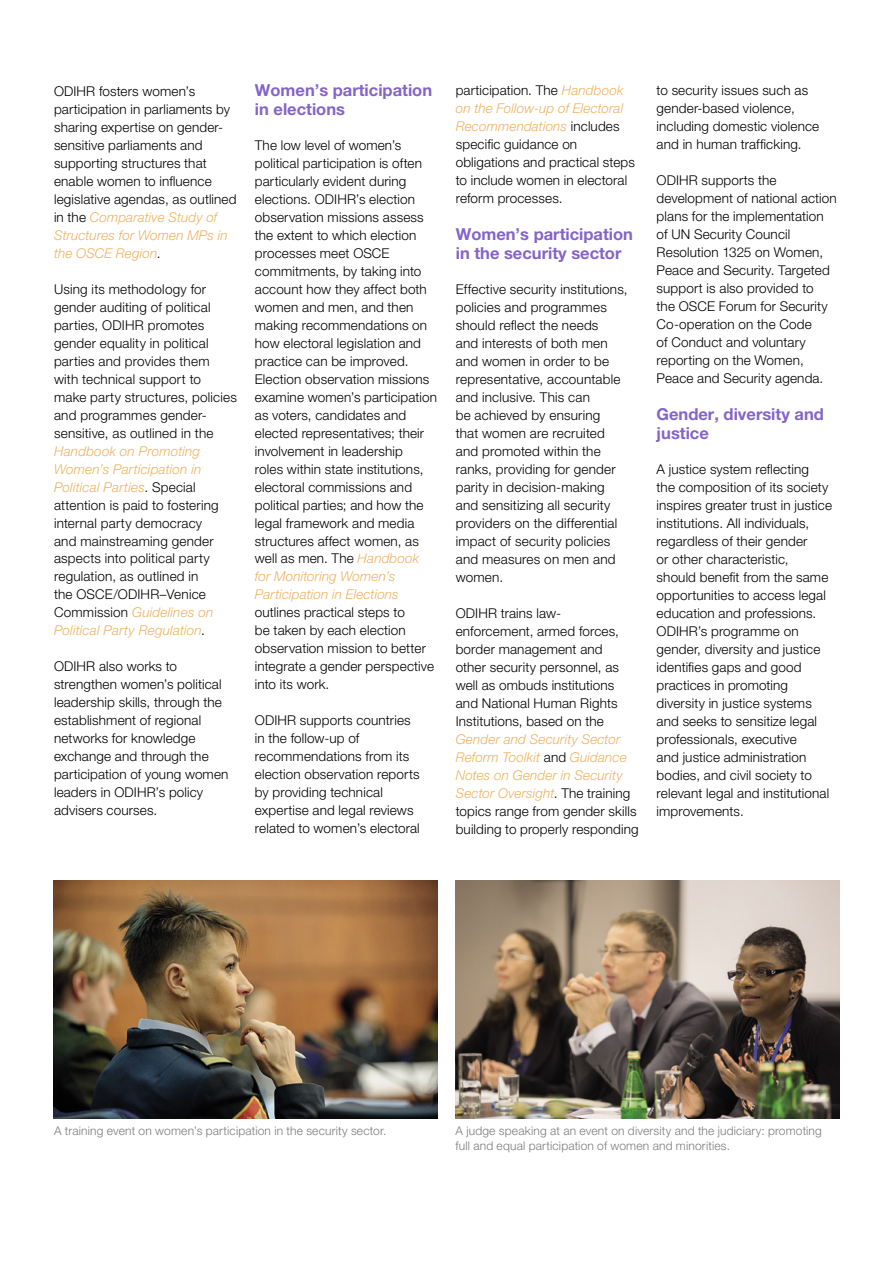
<style>
.page{position:relative;width:885px;height:1263px;background:#fff}
.page>*{position:absolute;margin:0;border:0;box-sizing:border-box;transform-origin:0 0}
.t1{font:700 16.5px/19px "Helvetica Neue LT Pro";color:#8464c8}
.t2{font:300 13.5px/18px "Helvetica Neue LT Pro";letter-spacing:.01em;color:#000}
.t3{font:italic 300 13.5px/18px "Helvetica Neue LT Pro";letter-spacing:.01em;color:#efb160}
.t4{font:300 12px/15px "Helvetica Neue LT Pro";letter-spacing:.015em;color:#7c7c7c}
.s1{font-style:italic;color:#efb160}
.s2{font-style:normal;color:#000}
</style>
<div class="page">
<img style="left:54px;top:880px;width:383px;height:238px">
<img style="left:455px;top:880px;width:384px;height:238px">
<p class="t2" style="left:54px;top:81px;width:184px">ODIHR fosters women’s participation in parliaments by sharing expertise on gender&shy;sensitive parliaments and supporting structures that enable women to influence legislative agendas, as outlined in the <span class="s1">Comparative Study of<br>Structures for Women MPs in the OSCE Region</span>.</p>
<p class="t2" style="left:54px;top:279px;width:184px">Using its methodology for gender auditing of political parties, ODIHR promotes gender equality in political parties and provides them with technical support to<br>make party structures, policies and programmes gender&shy;sensitive, as outlined in the</p>
<p class="t2" style="left:54px;top:441px;width:166px"><span class="s1">Handbook on Promoting<br>Women’s Participation in<br>Political Parties</span>. Special attention is paid to fostering internal party democracy and mainstreaming gender aspects into political party regulation, as outlined in the OSCE/ODIHR–Venice<br>Commission <span class="s1">Guidelines on<br>Political Party Regulation</span>.</p>
<p class="t2" style="left:54px;top:657px;width:176px">ODIHR also works to strengthen women’s political leadership skills, through the establishment of regional networks for knowledge exchange and through the participation of young women leaders in ODIHR’s policy advisers courses.</p>
<p class="t1" style="left:255px;top:80px;width:179px">Women’s participation in elections</p>
<p class="t2" style="left:255px;top:135px;width:183px">The low level of women’s political participation is often particularly evident during elections. ODIHR’s election observation missions assess the extent to which election processes meet OSCE commitments, by taking into account how they affect both women and men, and then making recommendations on how electoral legislation and practice can be improved.<br>Election observation missions examine women’s participation as voters, candidates and elected representatives; their involvement in leadership<br>roles within state institutions, electoral commissions and political parties; and how the legal framework and media structures affect women, as well as men. The <span class="s1">Handbook for Monitoring Women’s<br>Participation in Elections</span></p>
<p class="t2" style="left:255px;top:603px;width:181px">outlines practical steps to<br>be taken by each election observation mission to better integrate a gender perspective into its work.</p>
<p class="t2" style="left:255px;top:711px;width:166px">ODIHR supports countries in the follow-up of recommendations from its election observation reports by providing technical expertise and legal reviews related to women’s electoral</p>
<p class="t2" style="left:455px;top:81px;width:181px">participation. The <span class="s1">Handbook on the Follow-up of Electoral<br>Recommendations</span> includes specific guidance on obligations and practical steps to include women in electoral reform processes.</p>
<p class="t1" style="left:455px;top:224px;width:179px">Women’s participation in the security sector</p>
<p class="t2" style="left:455px;top:279px;width:173px">Effective security institutions, policies and programmes should reflect the needs<br>and interests of both men and women in order to be representative, accountable and inclusive. This can<br>be achieved by ensuring<br>that women are recruited and promoted within the ranks, providing for gender parity in decision-making and sensitizing all security providers on the differential impact of security policies and measures on men and women.</p>
<p class="t2" style="left:455px;top:603px;width:165px">ODIHR trains law&shy;enforcement, armed forces, border management and other security personnel, as well as ombuds institutions and National Human Rights<br>Institutions, based on the</p>
<p class="t3" style="left:455px;top:729px;width:184px">Gender and Security Sector<br>Reform Toolkit <span class="s2">and</span> Guidance<br>Notes on Gender in Security<br>Sector Oversight<span class="s2">. The training topics range from gender skills building to properly responding</span></p>
<p class="t2" style="left:656px;top:81px;width:164px">to security issues such as gender-based violence, including domestic violence and in human trafficking.</p>
<p class="t2" style="left:656px;top:171px;width:182px">ODIHR supports the development of national action plans for the implementation of UN Security Council<br>Resolution 1325 on Women,<br>Peace and Security. Targeted support is also provided to<br>the OSCE Forum for Security<br>Co-operation on the Code<br>of Conduct and voluntary reporting on the Women,<br>Peace and Security agenda.</p>
<p class="t1" style="left:656px;top:404px;width:169px">Gender, diversity and justice</p>
<p class="t2" style="left:656px;top:459px;width:177px">A justice system reflecting<br>the composition of its society inspires greater trust in justice institutions. All individuals, regardless of their gender<br>or other characteristic,<br>should benefit from the same opportunities to access legal education and professions.<br>ODIHR’s programme on gender, diversity and justice identifies gaps and good practices in promoting diversity in justice systems and seeks to sensitize legal professionals, executive<br>and justice administration bodies, and civil society to relevant legal and institutional improvements.</p>
<p class="t4" style="left:54px;top:1123px;width:334px">A training event on women’s participation in the security sector.</p>
<p class="t4" style="left:455px;top:1123px;width:368px">A judge speaking at an event on diversity and the judiciary: promoting full and equal participation of women and minorities.</p>
</div>
